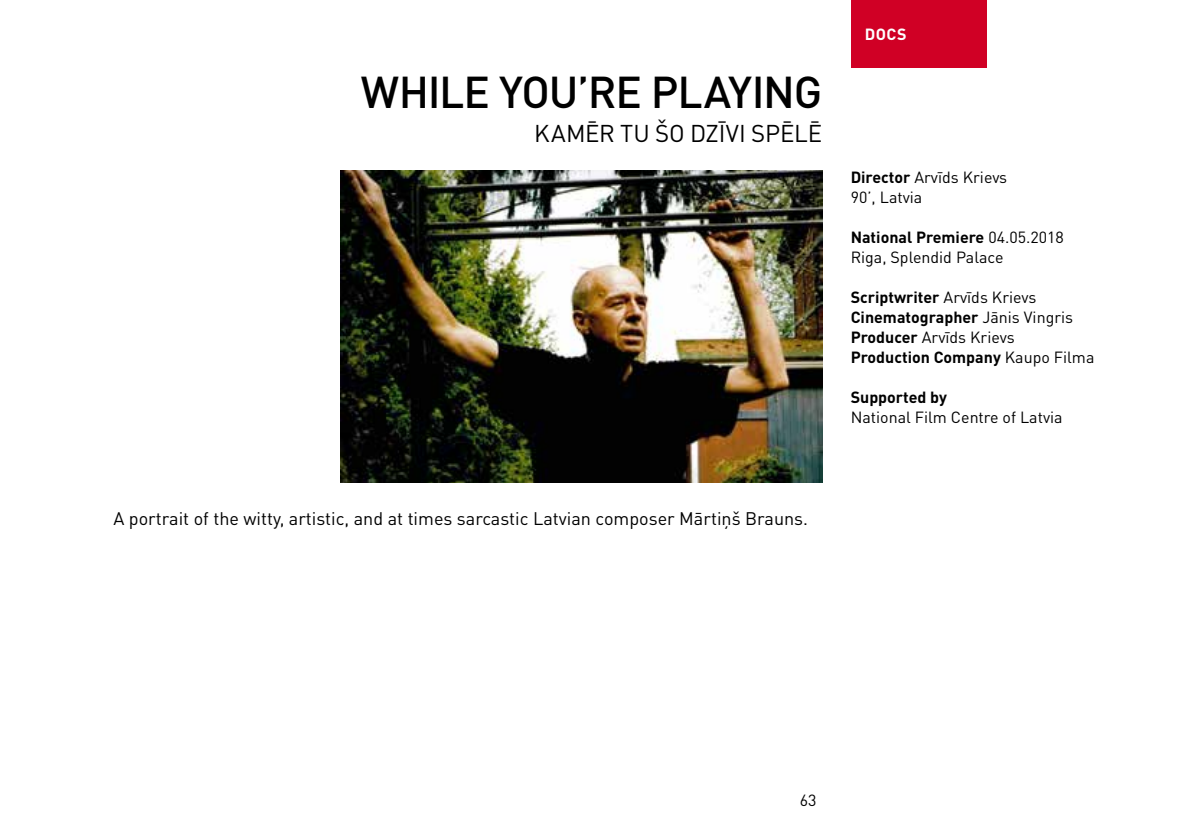
<style>
.page{position:relative;width:1191px;height:840px;background:#fff}
.page>*{position:absolute;margin:0;border:0;box-sizing:border-box;transform-origin:0 0}
.t1{font:500 44px "DIN Pro";letter-spacing:-.025em;color:#000}
.t2{font:24px "DIN Pro";color:#000}
.t3{font:18px "DIN Pro";color:#000}
.t4{font:700 16px/20px "DIN Pro";color:#000}
.t5{font:16px/20px "DIN Pro";color:#000}
.t6{font:700 16px "DIN Pro";color:#fff}
.s1{font-weight:700}
.s2{font-weight:400}
</style>
<div class="page">
<div style="left:850px;top:0;width:136px;height:68px;background:#d00025"></div>
<img style="left:340px;top:170px;width:482px;height:312px">
<h1 class="t1" style="left:361px;top:62px;width:463px">WHILE YOU’RE PLAYING</h1>
<h2 class="t2" style="left:534px;top:117px;width:289px">KAMĒR TU ŠO DZĪVI SPĒLĒ</h2>
<p class="t6" style="left:865px;top:24px;width:43px">DOCS</p>
<p class="t5" style="left:850px;top:166px;width:158px"><span class="s1">Director</span> Arvīds Krievs<br>90’, Latvia</p>
<p class="t5" style="left:850px;top:226px;width:215px"><span class="s1">National Premiere</span> 04.05.2018<br>Riga, Splendid Palace</p>
<p class="t4" style="left:850px;top:286px;width:245px">Scriptwriter <span class="s2">Arvīds Krievs<br></span>Cinematographer <span class="s2">Jānis Vingris<br></span>Producer <span class="s2">Arvīds Krievs<br></span>Production Company <span class="s2">Kaupo Filma</span></p>
<p class="t4" style="left:850px;top:386px;width:98px">Supported by</p>
<p class="t5" style="left:850px;top:406px;width:213px">National Film Centre of Latvia</p>
<p class="t3" style="left:113px;top:505px;width:696px">A portrait of the witty, artistic, and at times sarcastic Latvian composer Mārtiņš Brauns.</p>
<p class="t5" style="left:800px;top:789px;width:18px">63</p>
</div>
